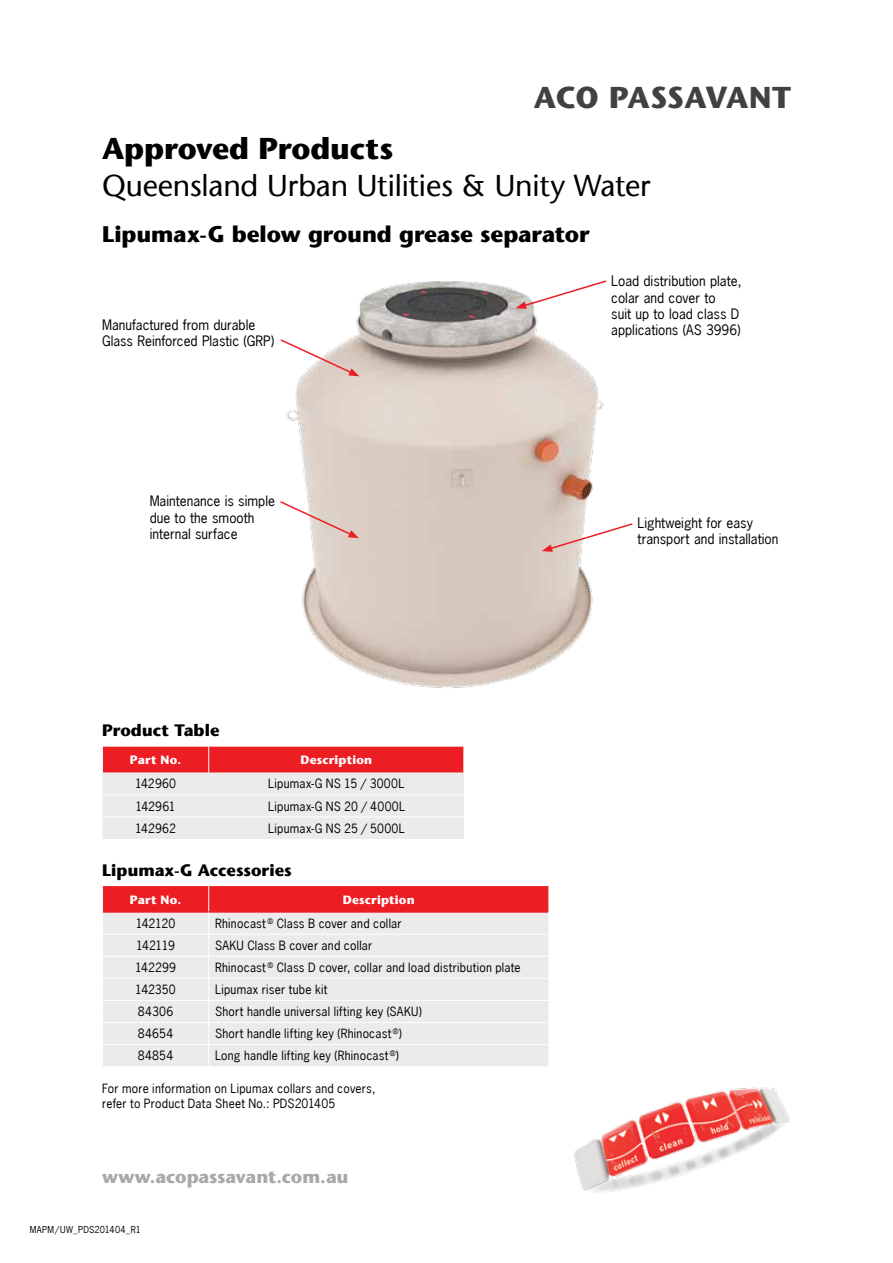
<style>
.page{position:relative;width:893px;height:1263px;background:#fff}
.page>*{position:absolute;margin:0;border:0;box-sizing:border-box;transform-origin:0 0}
.t1{font:30px "Stone Sans";letter-spacing:-.005em;color:#000}
.t2{font:700 30px "Stone Sans";color:#000}
.t3{font:700 30px "Stone Sans";letter-spacing:-.005em;color:#414042}
.t4{font:700 22.5px "Stone Sans";color:#000}
.t5{font:700 18px "Stone Sans";letter-spacing:-.005em;color:#a7a9ac}
.t6{font:700 16.5px "Stone Sans";letter-spacing:.005em;color:#000}
.t7{font:13.5px/16.2px "News Gothic";color:#000}
.t8{font:12px/15px "News Gothic";letter-spacing:.015em;color:#000}
.t9{font:700 12px "Stone Sans";letter-spacing:.015em;color:#fff}
.t10{font:9px "News Gothic";letter-spacing:.025em;color:#000}
</style>
<div class="page">
<img style="left:574px;top:1087px;width:216px;height:106px">
<svg style="left:102px;top:747px;width:362px;height:92px;background:#ebb1b4"></svg>
<hr style="left:102px;top:794px;width:107px;height:1px;background:#fff">
<hr style="left:209px;top:794px;width:255px;height:1px;background:#fff">
<hr style="left:102px;top:816px;width:107px;height:1px;background:#fff">
<hr style="left:209px;top:816px;width:255px;height:1px;background:#fff">
<svg style="left:102px;top:886px;width:447px;height:180px;background:#ebcbcd"></svg>
<hr style="left:102px;top:934px;width:107px;height:1px;background:#fff">
<hr style="left:209px;top:934px;width:340px;height:1px;background:#fff">
<hr style="left:102px;top:956px;width:107px;height:1px;background:#fff">
<hr style="left:209px;top:956px;width:340px;height:1px;background:#fff">
<hr style="left:102px;top:978px;width:107px;height:1px;background:#fff">
<hr style="left:209px;top:978px;width:340px;height:1px;background:#fff">
<hr style="left:102px;top:1000px;width:107px;height:1px;background:#fff">
<hr style="left:102px;top:1022px;width:107px;height:1px;background:#fff">
<hr style="left:102px;top:1044px;width:107px;height:1px;background:#fff">
<hr style="left:209px;top:1000px;width:340px;height:1px;background:#fff">
<hr style="left:209px;top:1022px;width:340px;height:1px;background:#fff">
<hr style="left:209px;top:1044px;width:340px;height:1px;background:#fff">
<img style="left:286px;top:281px;width:318px;height:407px">
<svg style="left:516px;top:280px;width:91px;height:29px"></svg>
<svg style="left:542px;top:522px;width:91px;height:30px"></svg>
<svg style="left:280px;top:338px;width:79px;height:38px"></svg>
<svg style="left:280px;top:500px;width:79px;height:38px"></svg>
<h1 class="t3" style="left:534px;top:79px;width:258px">ACO PASSAVANT</h1>
<h1 class="t2" style="left:102px;top:130px;width:293px">Approved Products</h1>
<h1 class="t1" style="left:102px;top:168px;width:550px">Queensland Urban Utilities &amp; Unity Water</h1>
<h2 class="t4" style="left:102px;top:221px;width:489px">Lipumax-G below ground grease separator</h2>
<p class="t7" style="left:102px;top:317px;width:174px">Manufactured from durable<br>Glass Reinforced Plastic (GRP)</p>
<p class="t7" style="left:611px;top:273px;width:132px">Load distribution plate, colar and cover to<br>suit up to load class D applications (AS 3996)</p>
<p class="t7" style="left:150px;top:493px;width:127px">Maintenance is simple due to the smooth internal surface</p>
<p class="t7" style="left:638px;top:514px;width:142px">Lightweight for easy transport and installation</p>
<h3 class="t6" style="left:102px;top:721px;width:119px">Product Table</h3>
<p class="t9" style="left:130px;top:753px;width:53px">Part No.</p>
<p class="t9" style="left:300px;top:753px;width:73px">Description</p>
<p class="t8" style="left:135px;top:776px;width:42px">142960</p>
<p class="t8" style="left:268px;top:776px;width:138px">Lipumax-G NS 15 / 3000L</p>
<p class="t8" style="left:135px;top:798px;width:42px">142961</p>
<p class="t8" style="left:268px;top:798px;width:138px">Lipumax-G NS 20 / 4000L</p>
<p class="t8" style="left:135px;top:820px;width:42px">142962</p>
<p class="t8" style="left:268px;top:820px;width:138px">Lipumax-G NS 25 / 5000L</p>
<h3 class="t6" style="left:102px;top:860px;width:191px">Lipumax-G Accessories</h3>
<p class="t9" style="left:130px;top:892px;width:53px">Part No.</p>
<p class="t9" style="left:343px;top:892px;width:73px">Description</p>
<p class="t8" style="left:136px;top:916px;width:41px">142120</p>
<p class="t8" style="left:215px;top:916px;width:188px">Rhinocast <sup>®</sup> Class B cover and collar</p>
<p class="t8" style="left:136px;top:938px;width:40px">142119</p>
<p class="t8" style="left:215px;top:938px;width:159px">SAKU Class B cover and collar</p>
<p class="t8" style="left:135px;top:960px;width:42px">142299</p>
<p class="t8" style="left:215px;top:960px;width:307px">Rhinocast <sup>®</sup> Class D cover, collar and load distribution plate</p>
<p class="t8" style="left:135px;top:982px;width:42px">142350</p>
<p class="t8" style="left:215px;top:982px;width:114px">Lipumax riser tube kit</p>
<p class="t8" style="left:138px;top:1004px;width:37px">84306</p>
<p class="t8" style="left:215px;top:1004px;width:208px">Short handle universal lifting key (SAKU)</p>
<p class="t8" style="left:138px;top:1026px;width:37px">84654</p>
<p class="t8" style="left:215px;top:1026px;width:188px">Short handle lifting key (Rhinocast <sup>®</sup>)</p>
<p class="t8" style="left:138px;top:1048px;width:37px">84854</p>
<p class="t8" style="left:215px;top:1048px;width:185px">Long handle lifting key (Rhinocast <sup>®</sup>)</p>
<p class="t8" style="left:102px;top:1081px;width:275px">For more information on Lipumax collars and covers, refer to Product Data Sheet No.: PDS201405</p>
<h3 class="t5" style="left:102px;top:1166px;width:248px">www.acopassavant.com.au</h3>
<p class="t10" style="left:30px;top:1224px;width:113px">MAPM/UW_PDS201404_R1</p>
</div>
